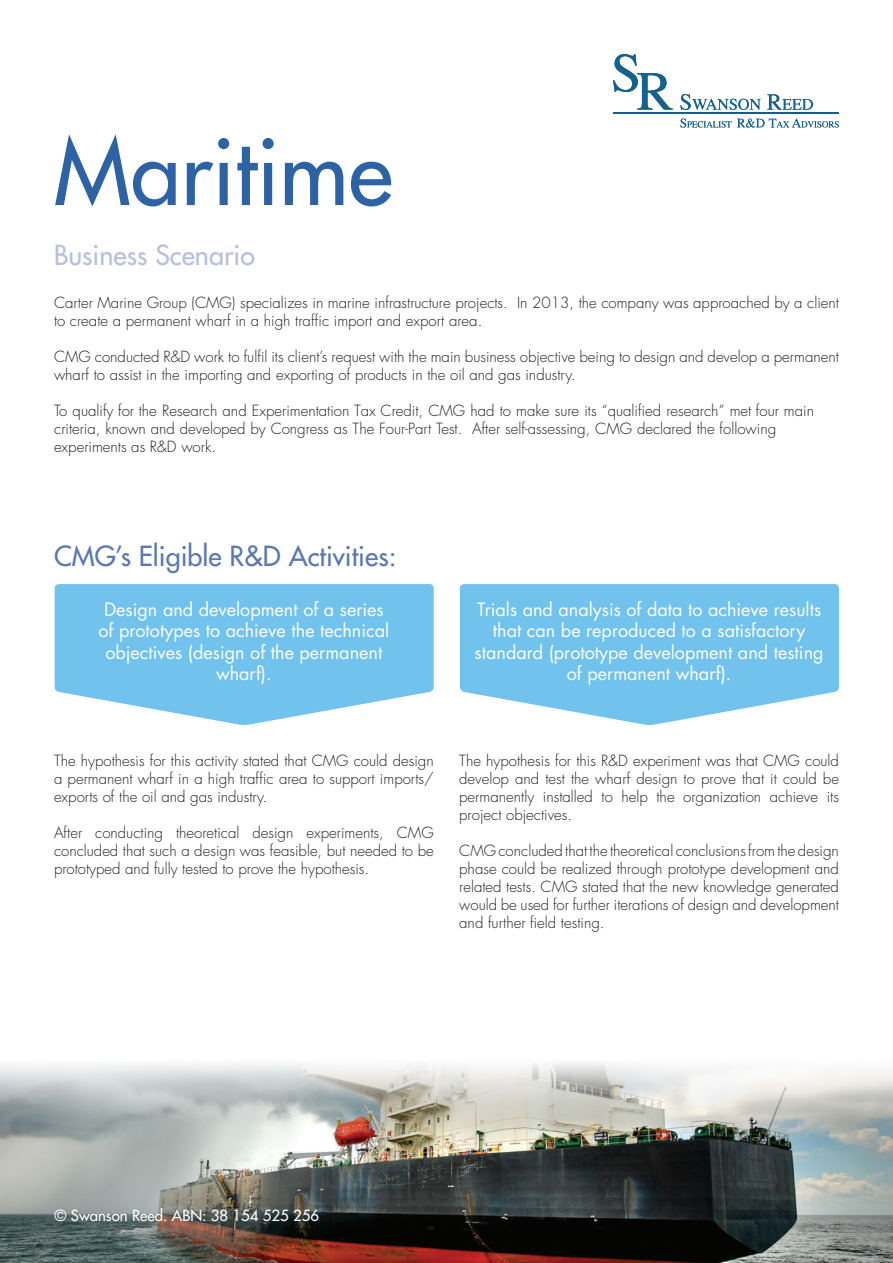
<style>
.page{position:relative;width:893px;height:1263px;background:#fff}
.page>*{position:absolute;margin:0;border:0;box-sizing:border-box;transform-origin:0 0}
.t1{font:500 90px "Futura Std";color:#2d63a4}
.t2{font:500 27px "Futura Std";color:#5c78b3}
.t3{font:500 27px "Futura Std";color:#b7c0dd}
.t4{font:18px/21.6px "Futura Std";color:#fff;text-align:center}
.t5{font:300 15px/18px "Futura Std";color:#231f20;text-align:justify}
.t6{font:500 15px "Futura Std";color:#fff}
</style>
<div class="page">
<img style="left:0;top:1063px;width:893px;height:200px">
<svg style="left:680px;top:119px;width:51px;height:9px"></svg>
<svg style="left:613px;top:54px;width:60px;height:56px"></svg>
<svg style="left:680px;top:94px;width:81px;height:16px"></svg>
<svg style="left:767px;top:94px;width:46px;height:16px"></svg>
<hr style="left:613px;top:112px;width:226px;height:2px;background:#15628e">
<svg style="left:737px;top:119px;width:102px;height:9px"></svg>
<svg style="left:55px;top:584px;width:379px;height:141px;background:#81c9ef"></svg>
<svg style="left:460px;top:584px;width:379px;height:141px;background:#81c9ef"></svg>
<h1 class="t1" style="left:54px;top:115px;width:340px">Maritime</h1>
<h2 class="t3" style="left:54px;top:238px;width:202px">Business Scenario</h2>
<p class="t5" style="left:54px;top:294px;width:786px">Carter Marine Group (CMG) specializes in marine infrastructure projects. In 2013, the company was approached by a client to create a permanent wharf in a high traffic import and export area.</p>
<p class="t5" style="left:54px;top:348px;width:786px">CMG conducted R&amp;D work to fulfil its client’s request with the main business objective being to design and develop a permanent wharf to assist in the importing and exporting of products in the oil and gas industry.</p>
<p class="t5" style="left:54px;top:402px;width:761px;text-align:left">To qualify for the Research and Experimentation Tax Credit, CMG had to make sure its “qualified research” met four main criteria, known and developed by Congress as The Four-Part Test. After self-assessing, CMG declared the following experiments as R&amp;D work.</p>
<h2 class="t2" style="left:54px;top:539px;width:344px">CMG’s Eligible R&amp;D Activities:</h2>
<p class="t4" style="left:98px;top:598px;width:292px">Design and development of a series of prototypes to achieve the technical objectives (design of the permanent wharf).</p>
<p class="t4" style="left:475px;top:598px;width:350px">Trials and analysis of data to achieve results that can be reproduced to a satisfactory standard (prototype development and testing of permanent wharf).</p>
<p class="t5" style="left:54px;top:752px;width:381px">The hypothesis for this activity stated that CMG could design a permanent wharf in a high traffic area to support imports/ exports of the oil and gas industry.</p>
<p class="t5" style="left:54px;top:824px;width:381px">After conducting theoretical design experiments, CMG concluded that such a design was feasible, but needed to be prototyped and fully tested to prove the hypothesis.</p>
<p class="t5" style="left:459px;top:752px;width:381px">The hypothesis for this R&amp;D experiment was that CMG could develop and test the wharf design to prove that it could be permanently installed to help the organization achieve its project objectives.</p>
<p class="t5" style="left:459px;top:842px;width:381px">CMG concluded that the theoretical conclusions from the design phase could be realized through prototype development and related tests. CMG stated that the new knowledge generated would be used for further iterations of design and development and further field testing.</p>
<p class="t6" style="left:55px;top:1206px;width:266px">© Swanson Reed. ABN: 38 154 525 256</p>
</div>
